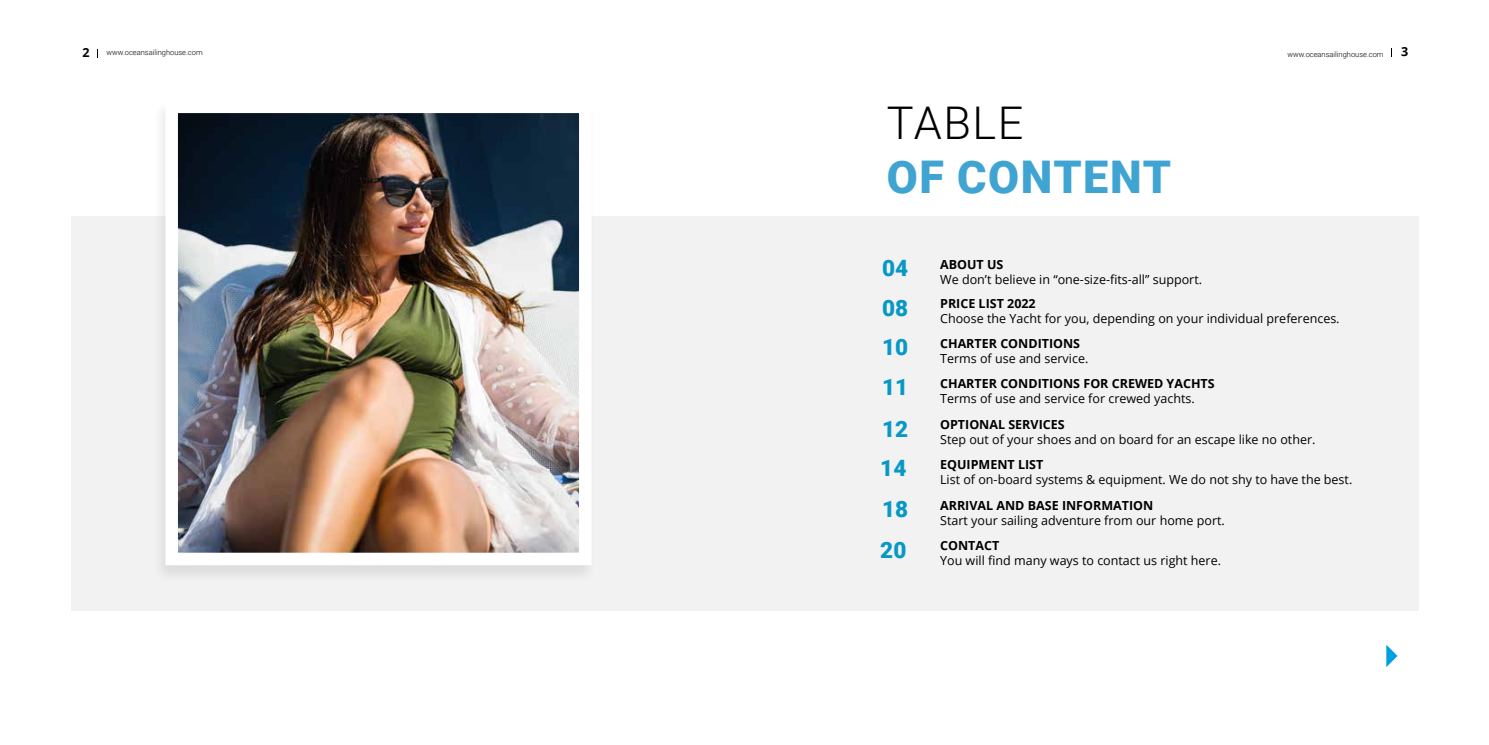
<style>
.page{position:relative;width:1489px;height:745px;background:#fff}
.page>*{position:absolute;margin:0;border:0;box-sizing:border-box;transform-origin:0 0}
.t1{font:900 45px "Roboto";letter-spacing:.035em;color:#40a4d2}
.t2{font:300 45px "Roboto";letter-spacing:.035em;color:#000}
.t3{font:900 22.5px/40.2px "Roboto";color:#0898c5;text-align:justify}
.t4{font:12.5px "Open Sans";color:#000}
.t5{font:700 12.5px "Open Sans";color:#000}
.t6{font:300 7.5px "Roboto";color:#000}
</style>
<div class="page">
<div style="left:71px;top:216px;width:1346px;height:394px;background:#f2f2f2"></div>
<svg style="left:1386px;top:645px;width:11px;height:21px"></svg>
<div style="left:152px;top:100px;width:445px;height:484px;background:#000;opacity:.09"></div>
<img style="left:178px;top:113px;width:400px;height:439px">
<div style="left:165px;top:100px;width:426px;height:465px;border:12px solid #fff"></div>
<p class="t5" style="left:82px;top:43px;width:9px">2</p>
<p class="t6" style="left:106px;top:47px;width:98px">www.oceansailinghouse.com</p>
<p class="t6" style="left:1287px;top:49px;width:98px">www.oceansailinghouse.com</p>
<p class="t5" style="left:1400px;top:43px;width:9px">3</p>
<h1 class="t2" style="left:886px;top:92px;width:138px">TABLE</h1>
<h1 class="t1" style="left:886px;top:146px;width:285px">OF CONTENT</h1>
<h2 class="t3" style="left:882px;top:247px;width:28px">04</h2>
<h2 class="t3" style="left:880px;top:286px;width:29px">08<br>10<br>11<br>12<br>14<br>18<br>20</h2>
<p class="t5" style="left:940px;top:255px;width:65px">ABOUT US</p>
<p class="t4" style="left:940px;top:270px;width:263px">We don’t believe in “one-size-fits-all” support.</p>
<p class="t5" style="left:940px;top:295px;width:97px">PRICE LIST 2022</p>
<p class="t4" style="left:940px;top:310px;width:401px">Choose the Yacht for you, depending on your individual preferences.</p>
<p class="t5" style="left:940px;top:334px;width:141px">CHARTER CONDITIONS</p>
<p class="t4" style="left:940px;top:350px;width:150px">Terms of use and service.</p>
<p class="t5" style="left:940px;top:374px;width:276px">CHARTER CONDITIONS FOR CREWED YACHTS</p>
<p class="t4" style="left:940px;top:389px;width:256px">Terms of use and service for crewed yachts.</p>
<p class="t5" style="left:940px;top:415px;width:126px">OPTIONAL SERVICES</p>
<p class="t4" style="left:940px;top:431px;width:377px">Step out of your shoes and on board for an escape like no other.</p>
<p class="t5" style="left:940px;top:455px;width:105px">EQUIPMENT LIST</p>
<p class="t4" style="left:940px;top:470px;width:413px">List of on-board systems &amp; equipment. We do not shy to have the best.</p>
<p class="t5" style="left:940px;top:496px;width:215px">ARRIVAL AND BASE INFORMATION</p>
<p class="t4" style="left:940px;top:511px;width:286px">Start your sailing adventure from our home port.</p>
<p class="t5" style="left:940px;top:536px;width:61px">CONTACT</p>
<p class="t4" style="left:940px;top:551px;width:282px">You will find many ways to contact us right here.</p>
</div>
